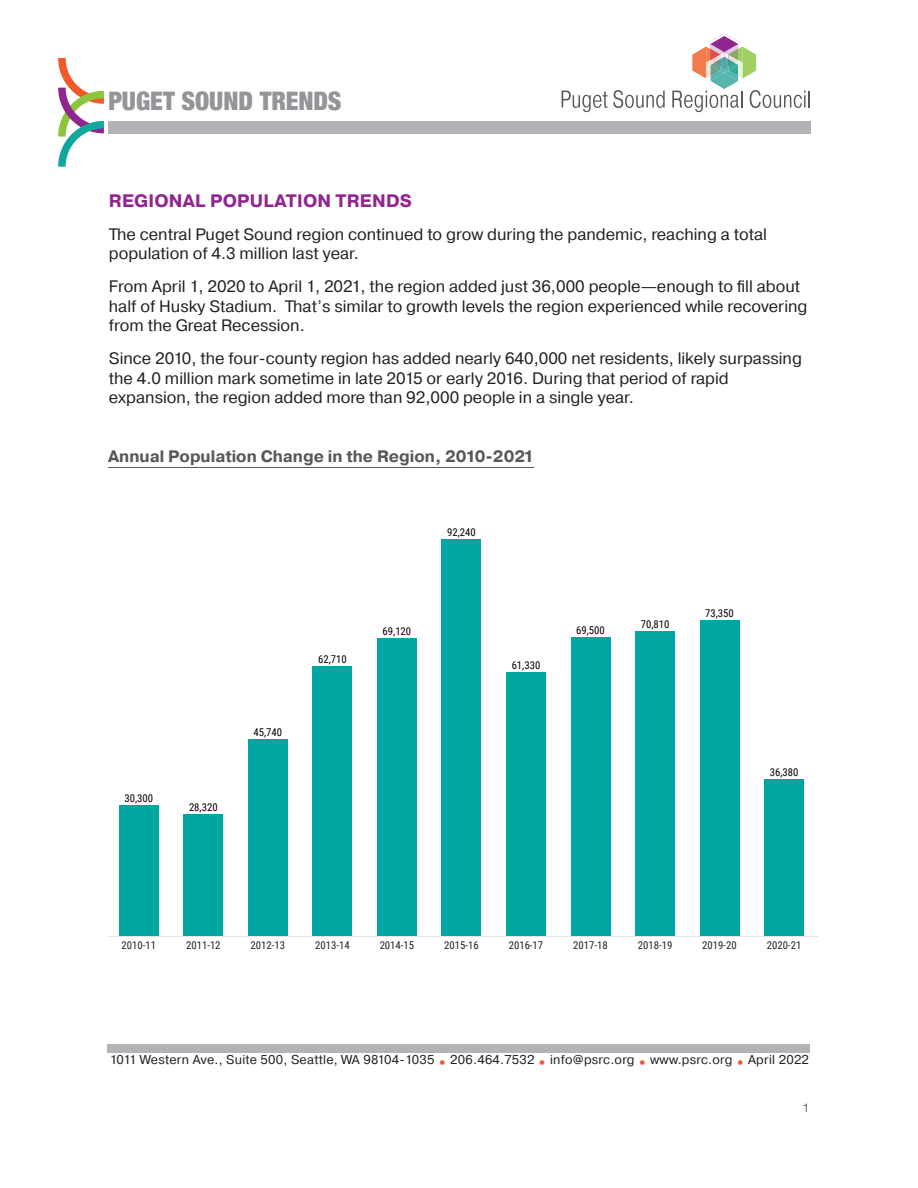
<style>
.page{position:relative;width:918px;height:1188px;background:#fff}
.page>*{position:absolute;margin:0;border:0;box-sizing:border-box;transform-origin:0 0}
.t1{font:900 condensed 25.5px "Helvetica Neue";letter-spacing:-.005em;color:#939598}
.t2{font:700 18px "Pragmatica";letter-spacing:.01em;color:#90268f}
.Body_text{font:16.5px/19.5px "Pragmatica";color:#231f20}
.Chart_Title{font:700 16.5px "Pragmatica";color:#57585a}
.t3{font:12.75px "Pragmatica";letter-spacing:.02em;color:#231f20}
.t4{font:12px "Helvetica Neue";color:#57585a}
.t5{font:10.8px "Roboto Condensed";color:#231f20}
.t6{font:10.8px "Roboto Condensed";color:#000}
.s1{font-weight:700;color:#f15929}
</style>
<div class="page">
<div style="left:108px;top:1045px;width:702px;height:8px;background:#b2b3b7"></div>
<hr style="left:108px;top:467px;width:426px;height:1px;background:#57585a">
<svg style="left:58px;top:57px;width:53px;height:110px"></svg>
<div style="left:108px;top:121px;width:703px;height:12px;background:#b2b3b7"></div>
<svg style="left:562px;top:90px;width:103px;height:22px"></svg>
<svg style="left:672px;top:33px;width:138px;height:79px"></svg>
<hr style="left:108px;top:936px;width:709px;height:1px;background:#e4e4e4">
<div style="left:119px;top:805px;width:40px;height:131px;background:#00a7a0"></div>
<div style="left:184px;top:814px;width:39px;height:122px;background:#00a7a0"></div>
<div style="left:248px;top:739px;width:40px;height:197px;background:#00a7a0"></div>
<div style="left:313px;top:666px;width:39px;height:270px;background:#00a7a0"></div>
<div style="left:377px;top:638px;width:40px;height:298px;background:#00a7a0"></div>
<div style="left:442px;top:539px;width:39px;height:397px;background:#00a7a0"></div>
<div style="left:506px;top:672px;width:40px;height:264px;background:#00a7a0"></div>
<div style="left:571px;top:637px;width:39px;height:299px;background:#00a7a0"></div>
<div style="left:635px;top:631px;width:40px;height:305px;background:#00a7a0"></div>
<div style="left:700px;top:620px;width:39px;height:316px;background:#00a7a0"></div>
<div style="left:764px;top:780px;width:40px;height:156px;background:#00a7a0"></div>
<p class="t1" style="left:108px;top:79px;width:235px">PUGET SOUND TRENDS</p>
<h1 class="t2" style="left:109px;top:189px;width:305px">REGIONAL POPULATION TRENDS</h1>
<p class="Body_text" style="left:109px;top:225px;width:660px">The central Puget Sound region continued to grow during the pandemic, reaching a total population of 4.3 million last year.</p>
<p class="Body_text" style="left:109px;top:277px;width:700px">From April 1, 2020 to April 1, 2021, the region added just 36,000 people—enough to fill about half of Husky Stadium. That’s similar to growth levels the region experienced while recovering from the Great Recession.</p>
<p class="Body_text" style="left:109px;top:349px;width:695px">Since 2010, the four-county region has added nearly 640,000 net residents, likely surpassing the 4.0 million mark sometime in late 2015 or early 2016. During that period of rapid expansion, the region added more than 92,000 people in a single year.</p>
<p class="Chart_Title" style="left:108px;top:446px;width:428px">Annual Population Change in the Region, 2010-2021</p>
<p class="t6" style="left:124px;top:791px;width:30px">30,300</p>
<p class="t6" style="left:189px;top:799px;width:30px">28,320</p>
<p class="t6" style="left:254px;top:725px;width:30px">45,740</p>
<p class="t6" style="left:318px;top:652px;width:30px">62,710</p>
<p class="t6" style="left:383px;top:624px;width:30px">69,120</p>
<p class="t6" style="left:447px;top:525px;width:30px">92,240</p>
<p class="t6" style="left:512px;top:657px;width:30px">61,330</p>
<p class="t6" style="left:576px;top:622px;width:30px">69,500</p>
<p class="t6" style="left:641px;top:616px;width:30px">70,810</p>
<p class="t6" style="left:705px;top:606px;width:30px">73,350</p>
<p class="t6" style="left:770px;top:765px;width:30px">36,380</p>
<p class="t5" style="left:122px;top:938px;width:36px">2010-11</p>
<p class="t5" style="left:186px;top:938px;width:36px">2011-12</p>
<p class="t5" style="left:251px;top:938px;width:36px">2012-13</p>
<p class="t5" style="left:315px;top:938px;width:36px">2013-14</p>
<p class="t5" style="left:380px;top:938px;width:36px">2014-15</p>
<p class="t5" style="left:444px;top:938px;width:36px">2015-16</p>
<p class="t5" style="left:509px;top:938px;width:36px">2016-17</p>
<p class="t5" style="left:573px;top:938px;width:36px">2017-18</p>
<p class="t5" style="left:638px;top:938px;width:36px">2018-19</p>
<p class="t5" style="left:702px;top:938px;width:36px">2019-20</p>
<p class="t5" style="left:767px;top:938px;width:36px">2020-21</p>
<p class="t3" style="left:110px;top:1052px;width:701px">1011 Western Ave., Suite 500, Seattle, WA 98104-1035 <span class="s1">•</span> 206.464.7532 <span class="s1">•</span> info@psrc.org <span class="s1">•</span> www.psrc.org <span class="s1">•</span> April 2022</p>
<p class="t4" style="left:803px;top:1099px;width:8px">1</p>
</div>
